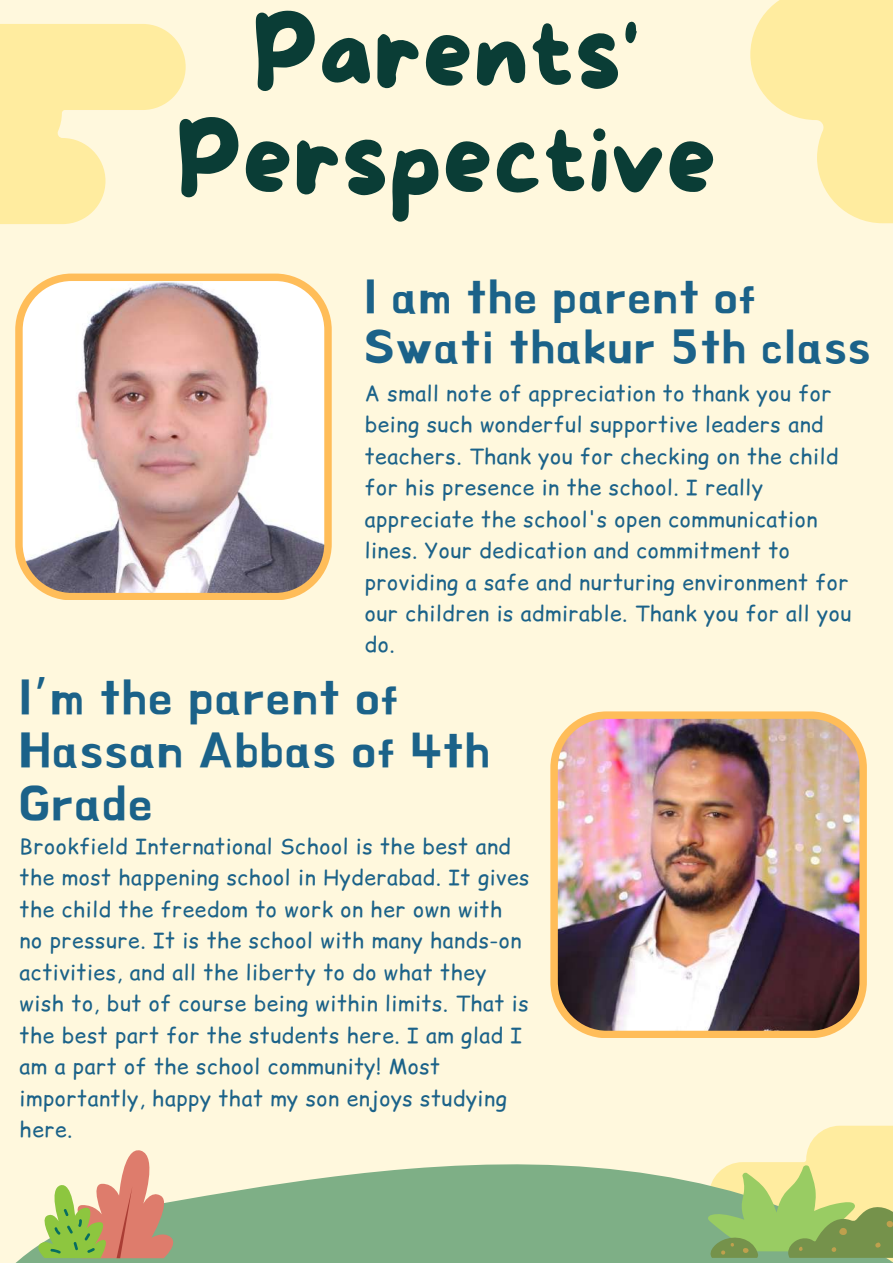
<style>
.page{position:relative;width:893px;height:1264px;background:#fff}
.page>*{position:absolute;margin:0;border:0;box-sizing:border-box;transform-origin:0 0}
.t1{font:99.15px/106.2px "More Sugar";color:#0a3d36;text-align:center}
.t2{font:48px/52.8px "BMHANNA";letter-spacing:.045em;color:#1b6289}
.t3{font:46.5px/50.6px "BMHANNA";letter-spacing:.045em;color:#1b6289}
.t4{font:21px/31.5px "Comic Relief";letter-spacing:.03em;color:#1b6289}
.s1{font-family:"Noto Sans Gurmukhi"}
</style>
<div class="page">
<div style="left:0;top:0;width:892px;height:1262px;background:#fff8dd"></div>
<svg style="left:0;top:24px;width:186px;height:200px"></svg>
<svg style="left:750px;top:0;width:142px;height:223px"></svg>
<img style="left:550px;top:711px;width:316px;height:327px">
<svg style="left:15px;top:273px;width:317px;height:327px;background:#d7bfb5"></svg>
<svg style="left:17px;top:1164px;width:691px;height:98px;background:#90b992"></svg>
<svg style="left:708px;top:1125px;width:184px;height:137px"></svg>
<svg style="left:38px;top:1150px;width:135px;height:108px"></svg>
<h1 class="t1" style="left:176px;top:6px;width:542px">Parents'<br>Perspective</h1>
<h3 class="t3" style="left:365px;top:271px;width:507px">I am the parent of<br>Swati thakur 5th class</h3>
<p class="t4" style="left:365px;top:376px;width:488px">A small note of appreciation to thank you for being such wonderful supportive leaders and teachers. Thank you for checking on the child for his presence in the school. I really appreciate the school's open communication lines. Your dedication and commitment to providing a safe and nurturing environment for our children is admirable. Thank you for all you do.</p>
<h2 class="t2" style="left:20px;top:671px;width:471px">I<span class="s1">’</span>m the parent of<br>Hassan Abbas of 4th<br>Grade</h2>
<p class="t4" style="left:20px;top:829px;width:511px">Brookfield International School is the best and the most happening school in Hyderabad. It gives the child the freedom to work on her own with no pressure. It is the school with many hands-on activities, and all the liberty to do what they wish to, but of course being within limits. That is the best part for the students here. I am glad I am a part of the school community! Most importantly, happy that my son enjoys studying here.</p>
</div>
